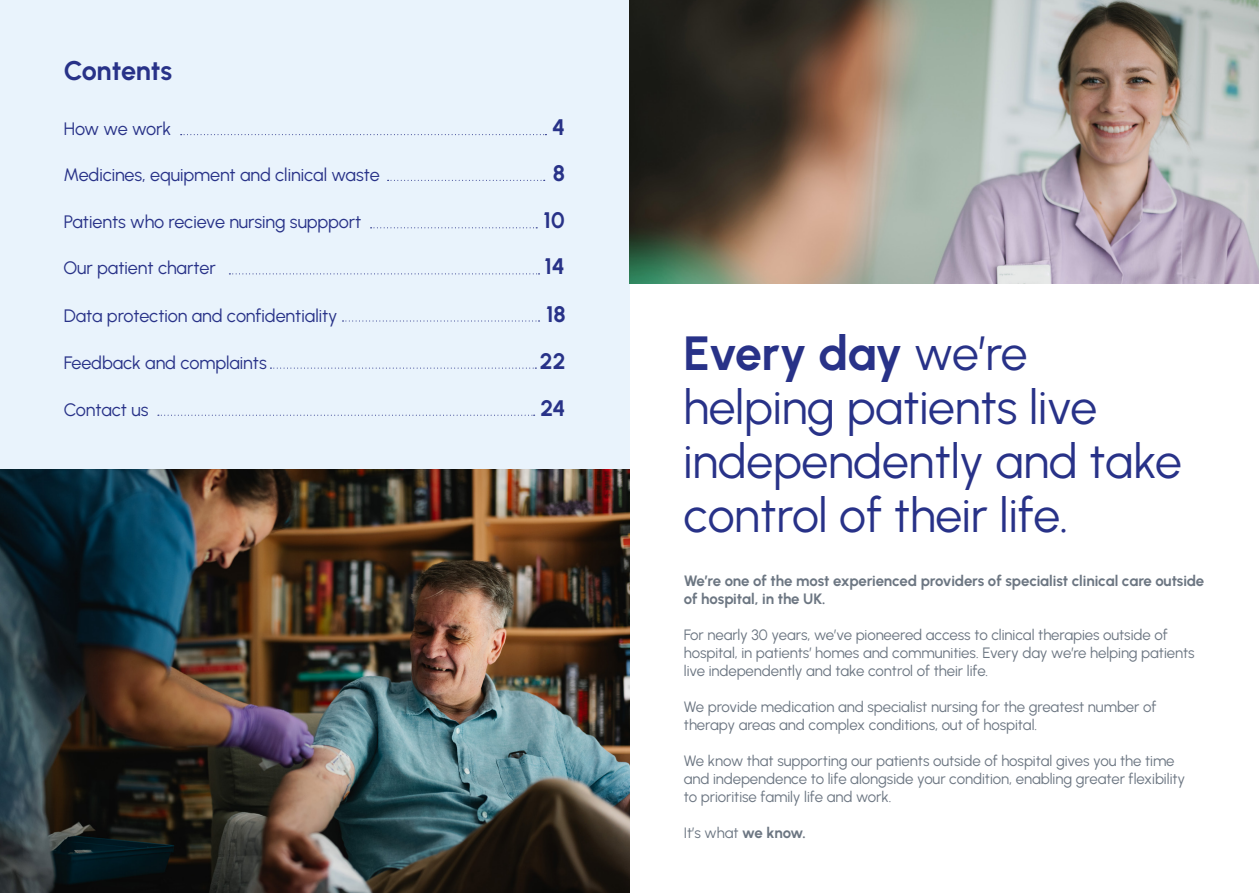
<style>
.page{position:relative;width:1259px;height:893px;background:#fff}
.page>*{position:absolute;margin:0;border:0;box-sizing:border-box;transform-origin:0 0}
.t1{font:48px/54px "Urbanist";letter-spacing:-.005em;color:#283288}
.t2{font:700 27px "Urbanist";letter-spacing:-.01em;color:#283288}
.t3{font:700 22.5px "Urbanist";color:#283288}
.t4{font:18px "Urbanist";letter-spacing:-.005em;color:#283288}
.t5{font:15px/18px "Urbanist";letter-spacing:-.005em;color:#6c7682}
.t6{font:700 15px/18px "Urbanist";letter-spacing:-.01em;color:#6c7682}
.s1{font-weight:700}
</style>
<div class="page">
<div style="left:0;top:0;width:629px;height:470px;background:#e9f3fc"></div>
<svg style="left:181px;top:134px;width:365px;height:1px"></svg>
<svg style="left:387px;top:180px;width:158px;height:1px"></svg>
<svg style="left:370px;top:227px;width:167px;height:1px"></svg>
<svg style="left:229px;top:273px;width:310px;height:1px"></svg>
<svg style="left:342px;top:320px;width:197px;height:2px"></svg>
<svg style="left:270px;top:368px;width:266px;height:1px"></svg>
<svg style="left:158px;top:415px;width:376px;height:1px"></svg>
<img style="left:630px;top:0;width:629px;height:283px">
<img style="left:0;top:470px;width:629px;height:423px">
<h2 class="t2" style="left:64px;top:54px;width:110px">Contents</h2>
<p class="t4" style="left:64px;top:118px;width:109px">How we work</p>
<h3 class="t3" style="left:552px;top:114px;width:15px">4</h3>
<p class="t4" style="left:63px;top:164px;width:318px">Medicines, equipment and clinical waste</p>
<h3 class="t3" style="left:552px;top:160px;width:14px">8</h3>
<p class="t4" style="left:64px;top:211px;width:299px">Patients who recieve nursing suppport</p>
<h3 class="t3" style="left:543px;top:207px;width:23px">10</h3>
<p class="t4" style="left:63px;top:257px;width:154px">Our patient charter</p>
<h3 class="t3" style="left:544px;top:253px;width:22px">14</h3>
<p class="t4" style="left:64px;top:304px;width:275px">Data protection and confidentiality</p>
<h3 class="t3" style="left:546px;top:300px;width:21px">18</h3>
<p class="t4" style="left:64px;top:352px;width:204px">Feedback and complaints</p>
<h3 class="t3" style="left:540px;top:347px;width:27px">22</h3>
<p class="t4" style="left:64px;top:399px;width:86px">Contact us</p>
<h3 class="t3" style="left:540px;top:394px;width:27px">24</h3>
<h1 class="t1" style="left:683px;top:326px;width:500px"><span class="s1">Every day</span> we’re helping patients live independently and take control of their life.</h1>
<p class="t6" style="left:684px;top:572px;width:522px">We’re one of the most experienced providers of specialist clinical care outside of hospital, in the UK.</p>
<p class="t5" style="left:684px;top:626px;width:512px">For nearly 30 years, we’ve pioneered access to clinical therapies outside of hospital, in patients’ homes and communities. Every day we’re helping patients live independently and take control of their life.</p>
<p class="t5" style="left:684px;top:698px;width:474px">We provide medication and specialist nursing for the greatest number of therapy areas and complex conditions, out of hospital.</p>
<p class="t5" style="left:684px;top:752px;width:503px">We know that supporting our patients outside of hospital gives you the time and independence to life alongside your condition, enabling greater flexibility to prioritise family life and work.</p>
<p class="t5" style="left:684px;top:824px;width:124px">It’s what <span class="s1">we know.</span></p>
</div>
